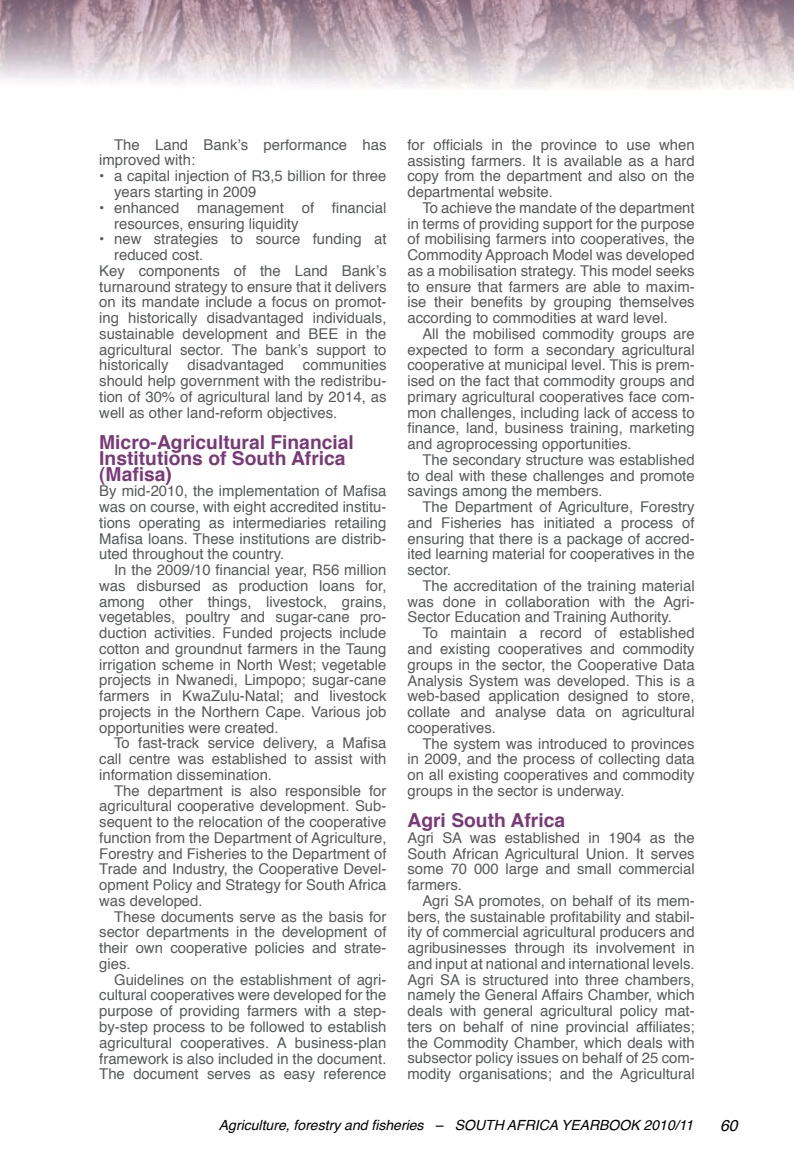
<style>
.page{position:relative;width:794px;height:1166px;background:#fff}
.page>*{position:absolute;margin:0;border:0;box-sizing:border-box;transform-origin:0 0}
.t1{font:700 19.25px/15.8px "Helvetica";color:#793a77}
.t2{font:italic 15.75px "Helvetica";color:#000}
.t3{font:14.88px/15.8px "Helvetica";color:#58595b;text-align:justify}
.t4{font:italic 14px "Helvetica";color:#000}
</style>
<div class="page">
<svg style="left:0;top:0;width:794px;height:89px;background:#cab9c1"></svg>
<p class="t3" style="left:99px;top:137px;width:289px;text-indent:15px">The Land Bank’s performance has improved with:</p>
<p class="t3" style="left:114px;top:169px;width:274px;text-indent:-15px">• a capital injection of R3,5 billion for three years starting in 2009</p>
<p class="t3" style="left:114px;top:200px;width:274px;text-indent:-15px">• enhanced management of financial resources, ensuring liquidity</p>
<p class="t3" style="left:99px;top:232px;width:289px">• new strategies to source funding at</p>
<p class="t3" style="left:114px;top:247px;width:91px">reduced cost.</p>
<p class="t3" style="left:99px;top:263px;width:289px">Key components of the Land Bank’s</p>
<p class="t3" style="left:99px;top:279px;width:289px">turnaround strategy to ensure that it delivers</p>
<p class="t3" style="left:99px;top:295px;width:289px">on its mandate include a focus on promot-</p>
<p class="t3" style="left:99px;top:310px;width:289px">ing historically disadvantaged individuals,</p>
<p class="t3" style="left:99px;top:326px;width:289px">sustainable development and BEE in the</p>
<p class="t3" style="left:99px;top:342px;width:289px">agricultural sector. The bank’s support to</p>
<p class="t3" style="left:99px;top:358px;width:71px">historically</p>
<p class="t3" style="left:187px;top:358px;width:98px">disadvantaged</p>
<p class="t3" style="left:99px;top:358px;width:289px;text-indent:204px">communities should help government with the redistribu&shy;tion of 30% of agricultural land by 2014, as well as other land-reform objectives.</p>
<p class="t1" style="left:99px;top:435px;width:256px">Micro-Agricultural Financial<br>Institutions of South Africa (Mafisa)</p>
<p class="t3" style="left:99px;top:484px;width:289px">By mid-2010, the implementation of Mafisa was on course, with eight accredited institu&shy;tions operating as intermediaries retailing Mafisa loans. These institutions are distrib&shy;uted throughout the country.</p>
<p class="t3" style="left:99px;top:562px;width:289px;text-indent:15px">In the 2009/10 financial year, R56 million was disbursed as production loans for, among other things, livestock, grains, vegetables, poultry and sugar-cane pro&shy;duction activities. Funded projects include cotton and groundnut farmers in the Taung irrigation scheme in North West; vegetable projects in Nwanedi, Limpopo; sugar-cane farmers in KwaZulu-Natal; and livestock projects in the Northern Cape. Various job opportunities were created.</p>
<p class="t3" style="left:99px;top:736px;width:289px;text-indent:15px">To fast-track service delivery, a Mafisa call centre was established to assist with information dissemination.</p>
<p class="t3" style="left:99px;top:783px;width:289px;text-indent:15px">The department is also responsible for agricultural cooperative development. Sub&shy;sequent to the relocation of the cooperative function from the Department of Agriculture, Forestry and Fisheries to the Department of Trade and Industry, the Cooperative Devel&shy;opment Policy and Strategy for South Africa was developed.</p>
<p class="t3" style="left:99px;top:909px;width:289px;text-indent:15px">These documents serve as the basis for sector departments in the development of their own cooperative policies and strate&shy;gies.</p>
<p class="t3" style="left:99px;top:972px;width:289px;text-indent:15px">Guidelines on the establishment of agri&shy;cultural cooperatives were developed for the purpose of providing farmers with a step&shy;by-step process to be followed to establish agricultural cooperatives. A business-plan framework is also included in the document.<br>The document serves as easy reference</p>
<p class="t3" style="left:407px;top:137px;width:289px">for officials in the province to use when assisting farmers. It is available as a hard copy from the department and also on the departmental website.</p>
<p class="t3" style="left:407px;top:200px;width:289px;text-indent:15px">To achieve the mandate of the department in terms of providing support for the purpose of mobilising farmers into cooperatives, the Commodity Approach Model was developed as a mobilisation strategy. This model seeks to ensure that farmers are able to maxim&shy;ise their benefits by grouping themselves according to commodities at ward level.</p>
<p class="t3" style="left:407px;top:326px;width:289px;text-indent:15px">All the mobilised commodity groups are expected to form a secondary agricultural cooperative at municipal level. This is prem&shy;ised on the fact that commodity groups and primary agricultural cooperatives face com&shy;mon challenges, including lack of access to finance, land, business training, marketing and agroprocessing opportunities.</p>
<p class="t3" style="left:407px;top:452px;width:289px;text-indent:15px">The secondary structure was established to deal with these challenges and promote savings among the members.</p>
<p class="t3" style="left:407px;top:499px;width:289px;text-indent:15px">The Department of Agriculture, Forestry and Fisheries has initiated a process of ensuring that there is a package of accred&shy;ited learning material for cooperatives in the sector.</p>
<p class="t3" style="left:407px;top:578px;width:289px;text-indent:15px">The accreditation of the training material was done in collaboration with the Agri-Sector Education and Training Authority.</p>
<p class="t3" style="left:407px;top:625px;width:289px;text-indent:15px">To maintain a record of established and existing cooperatives and commodity groups in the sector, the Cooperative Data Analysis System was developed. This is a web-based application designed to store, collate and analyse data on agricultural cooperatives.</p>
<p class="t3" style="left:407px;top:736px;width:289px;text-indent:15px">The system was introduced to provinces in 2009, and the process of collecting data on all existing cooperatives and commodity groups in the sector is underway.</p>
<p class="t1" style="left:407px;top:813px;width:159px">Agri South Africa</p>
<p class="t3" style="left:407px;top:830px;width:289px">Agri SA was established in 1904 as the South African Agricultural Union. It serves some 70 000 large and small commercial farmers.</p>
<p class="t3" style="left:407px;top:893px;width:289px;text-indent:15px">Agri SA promotes, on behalf of its mem&shy;bers, the sustainable profitability and stabil&shy;ity of commercial agricultural producers and agribusinesses through its involvement in and input at national and international levels.<br>Agri SA is structured into three chambers, namely the General Affairs Chamber, which deals with general agricultural policy mat&shy;ters on behalf of nine provincial affiliates; the Commodity Chamber, which deals with subsector policy issues on behalf of 25 com&shy;modity organisations; and the Agricultural</p>
<p class="t4" style="left:219px;top:1114px;width:476px">Agriculture, forestry and fisheries – SOUTH AFRICA YEARBOOK 2010/11</p>
<p class="t2" style="left:720px;top:1113px;width:19px">60</p>
</div>
